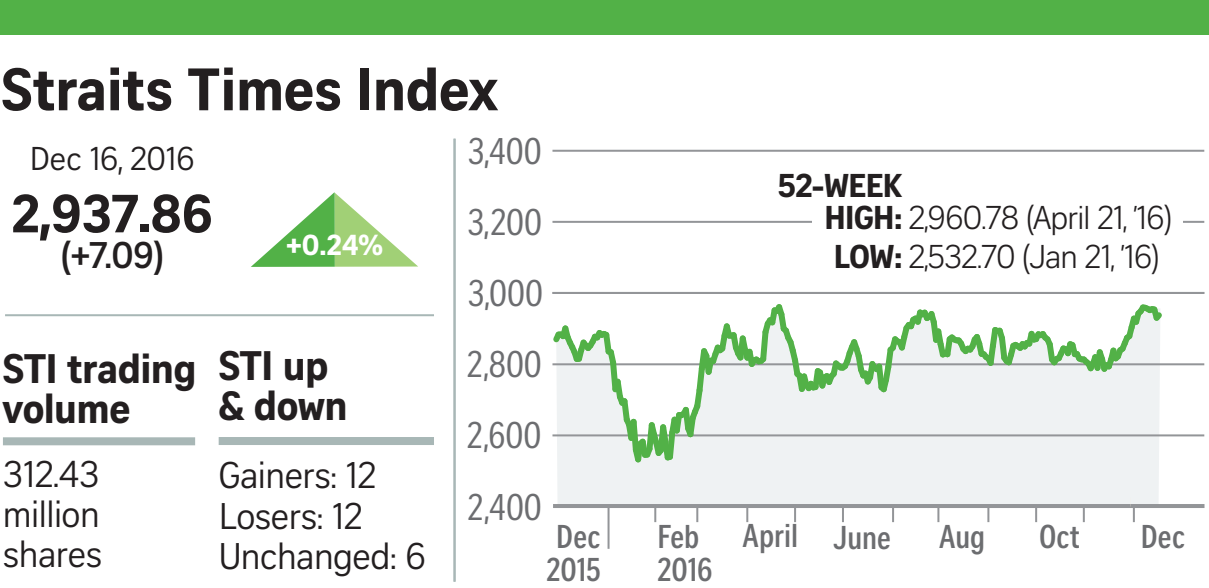
<style>
.page{position:relative;width:1209px;height:588px;background:#fff}
.page>*{position:absolute;margin:0;border:0;box-sizing:border-box;transform-origin:0 0}
.t1{font:700 58px "Curator Serp Text";letter-spacing:-.01em;color:#231f20}
.t2{font:700 52px "Curator Serp Text";color:#231f20}
.t3{font:700 40px/40px "Curator Serp Text";letter-spacing:-.015em;color:#231f20}
.t4{font:36px/40px "Curator Serp Text";letter-spacing:-.015em;color:#231f20;text-align:justify}
.t5{font:36px "Curator Head Cond ST Regular";color:#6c6d70}
.t6{font:700 36px "Curator Head ST Semi";color:#231f20}
.t7{font:32px/38.8px "Curator Head ST Light";letter-spacing:-.03em;color:#231f20}
.t8{font:700 32px/32.8px "Curator Head Cond ST Semi";color:#6c6d70;text-align:center}
.t9{font:32px "Curator Serp Text";letter-spacing:-.015em;color:#231f20}
.t10{font:700 32px "Curator Serp Text";letter-spacing:-.02em;color:#231f20}
.t11{font:700 28px "Curator Serp Text";color:#fff}
.s1{font-family:"Curator Serp Text";font-weight:700}
</style>
<div class="page">
<div style="left:557px;top:466px;width:602px;height:37px;background:#eff2f3"></div>
<svg style="left:251px;top:192px;width:167px;height:75px"></svg>
<div style="left:3px;top:437px;width:192px;height:8px;background:#a8b7b6"></div>
<div style="left:219px;top:436px;width:215px;height:8px;background:#a8b7b6"></div>
<hr style="left:5px;top:314px;width:429px;height:2px;background:#a8b7b6">
<hr style="left:453px;top:138px;width:2px;height:443px;background:#a8b7b6">
<hr style="left:552px;top:150px;width:652px;height:2px;background:#939598">
<svg style="left:696px;top:507px;width:2px;height:14px"></svg>
<svg style="left:654px;top:507px;width:2px;height:14px"></svg>
<svg style="left:746px;top:507px;width:2px;height:14px"></svg>
<svg style="left:794px;top:507px;width:2px;height:14px"></svg>
<svg style="left:842px;top:507px;width:2px;height:14px"></svg>
<svg style="left:892px;top:507px;width:2px;height:14px"></svg>
<svg style="left:937px;top:507px;width:2px;height:14px"></svg>
<hr style="left:607px;top:506px;width:2px;height:42px;background:#939598">
<svg style="left:987px;top:507px;width:2px;height:14px"></svg>
<svg style="left:1082px;top:507px;width:2px;height:14px"></svg>
<svg style="left:1035px;top:507px;width:2px;height:14px"></svg>
<svg style="left:1132px;top:507px;width:2px;height:14px"></svg>
<svg style="left:553px;top:503px;width:651px;height:4px;fill:#949699"></svg>
<div style="left:0;top:0;width:1208px;height:34px;background:#52b147"></div>
<hr style="left:552px;top:221px;width:652px;height:2px;background:#939598">
<hr style="left:552px;top:292px;width:652px;height:2px;background:#939598">
<hr style="left:552px;top:363px;width:652px;height:2px;background:#939598">
<hr style="left:552px;top:434px;width:652px;height:2px;background:#939598">
<svg style="left:552px;top:304px;width:615px;height:162px"></svg>
<div style="left:812px;top:209px;width:370px;height:24px;background:#fff"></div>
<h1 class="t1" style="left:1px;top:54px;width:498px">Straits Times Index</h1>
<p class="t9" style="left:30px;top:140px;width:166px">Dec 16, 2016</p>
<h2 class="t2" style="left:12px;top:182px;width:203px">2,937.86</h2>
<p class="t6" style="left:61px;top:233px;width:104px">(+7.09)</p>
<p class="t5" style="left:468px;top:132px;width:76px">3,400</p>
<p class="t5" style="left:467px;top:203px;width:76px">3,200</p>
<p class="t11" style="left:286px;top:228px;width:99px">+0.24%</p>
<p class="t3" style="left:3px;top:347px;width:195px">STI trading volume</p>
<p class="t4" style="left:3px;top:454px;width:101px">312.43 million shares</p>
<p class="t3" style="left:219px;top:345px;width:131px">STI up &amp; down</p>
<p class="t4" style="left:219px;top:455px;width:209px;text-align:left">Gainers: 12<br>Losers: 12<br>Unchanged: 6</p>
<p class="t5" style="left:468px;top:273px;width:77px">3,000</p>
<p class="t5" style="left:467px;top:344px;width:76px">2,800</p>
<p class="t5" style="left:467px;top:415px;width:76px">2,600</p>
<p class="t5" style="left:468px;top:487px;width:75px">2,400</p>
<p class="t8" style="left:546px;top:520px;width:56px">Dec<br>2015</p>
<p class="t10" style="left:778px;top:166px;width:126px">52-WEEK</p>
<p class="t7" style="left:824px;top:198px;width:349px"><span class="s1">HIGH:</span> 2,960.78 (April 21, ’16)<br><span class="s1">LOW:</span> 2,532.70 (Jan 21, ’16)</p>
<p class="t8" style="left:657px;top:520px;width:43px">Feb</p>
<p class="t8" style="left:742px;top:519px;width:150px">April June</p>
<p class="t8" style="left:939px;top:520px;width:48px">Aug</p>
<p class="t8" style="left:1039px;top:520px;width:43px">Oct</p>
<p class="t8" style="left:1140px;top:520px;width:46px">Dec</p>
<p class="t8" style="left:657px;top:553px;width:56px">2016</p>
</div>
